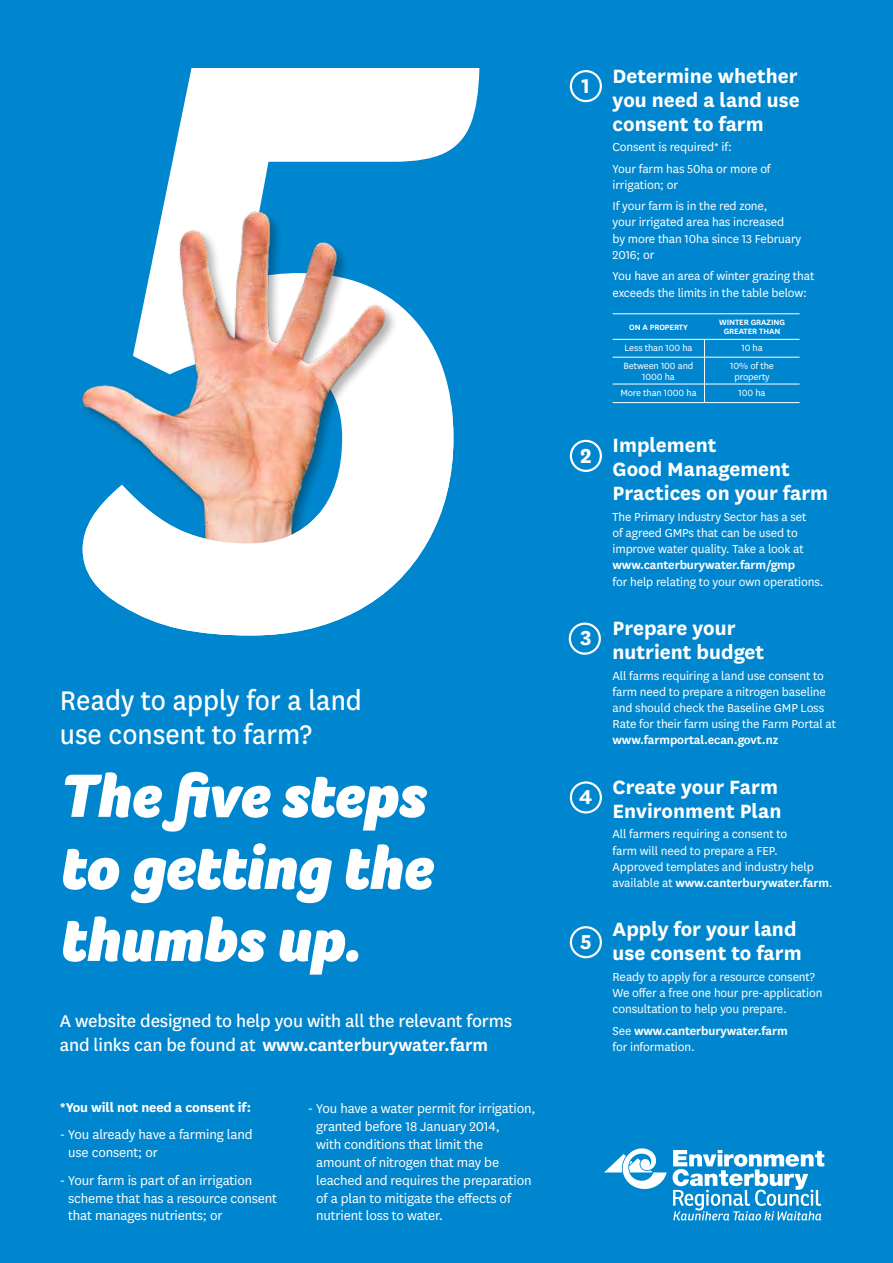
<style>
.page{position:relative;width:893px;height:1263px;background:#0086ce}
.page>*{position:absolute;margin:0;border:0;box-sizing:border-box;transform-origin:0 0}
.t1{font:italic 900 62.85px/72px "Foco";color:#fff}
.t2{font:31.5px/34.5px "National";color:#fff;scale:.95 1}
.t3{font:700 23.55px "National";color:#fff}
.t4{font:700 22.5px/24px "National";color:#fff}
.t5{font:19.8px/23.9px "National";letter-spacing:-.01em;color:#fff}
.t6{font:15px/18px "National";letter-spacing:-.01em;color:#fff}
.t7{font:700 15px "National";letter-spacing:-.01em;color:#fff}
.t8{font:13.5px/16.2px "National";letter-spacing:-.01em;color:#fff}
.t9{font:600 13.5px/16.2px "National";letter-spacing:-.01em;color:#fff}
.t10{font:10.5px/10.5px "National";letter-spacing:-.01em;color:#fff;text-align:center}
.t11{font:600 9px/9px "National";letter-spacing:-.01em;color:#fff;text-align:center}
.s1{font-weight:600}
.s2{font-weight:400}
</style>
<div class="page">
<div style="left:174px;top:68px;width:305px;height:83px;background:#fff"></div>
<img style="left:81px;top:151px;width:373px;height:403px">
<svg style="left:83px;top:405px;width:370px;height:230px;fill:#fff"></svg>
<svg style="left:604px;top:1148px;width:63px;height:41px"></svg>
<svg style="left:673px;top:1150px;width:151px;height:70px"></svg>
<div style="left:570px;top:926px;width:32px;height:32px;border:2px solid #fff;border-radius:50%"></div>
<hr style="left:613px;top:339px;width:91px;height:1px;background:#fff">
<hr style="left:704px;top:339px;width:96px;height:1px;background:#fff">
<hr style="left:613px;top:357px;width:91px;height:1px;background:#fff">
<hr style="left:704px;top:357px;width:96px;height:1px;background:#fff">
<hr style="left:613px;top:384px;width:91px;height:1px;background:#fff">
<hr style="left:704px;top:384px;width:96px;height:1px;background:#fff">
<svg style="left:704px;top:339px;width:1px;height:63px"></svg>
<hr style="left:613px;top:402px;width:91px;height:1px;background:#fff">
<hr style="left:704px;top:402px;width:96px;height:1px;background:#fff">
<hr style="left:613px;top:314px;width:91px;height:1px;background:#fff">
<hr style="left:704px;top:314px;width:96px;height:1px;background:#fff">
<div style="left:570px;top:70px;width:32px;height:32px;border:2px solid #fff;border-radius:50%"></div>
<div style="left:570px;top:440px;width:32px;height:32px;border:2px solid #fff;border-radius:50%"></div>
<div style="left:569px;top:623px;width:32px;height:32px;border:2px solid #fff;border-radius:50%"></div>
<div style="left:570px;top:781px;width:32px;height:32px;border:2px solid #fff;border-radius:50%"></div>
<h2 class="t2" style="left:60px;top:681px;width:320px">Ready to apply for a land use consent to farm?</h2>
<h1 class="t1" style="left:60px;top:759px;width:367px">The five steps</h1>
<h1 class="t1" style="left:60px;top:831px;width:374px">to getting the thumbs up.</h1>
<h3 class="t5" style="left:60px;top:1008px;width:454px">A website designed to help you with all the relevant forms and links can be found at <span class="s1">www.canterburywater.farm</span></h3>
<p class="t7" style="left:60px;top:1096px;width:193px">*You will not need a consent if:</p>
<p class="t6" style="left:68px;top:1125px;width:186px;text-indent:-8px">- You already have a farming land use consent; or</p>
<p class="t6" style="left:68px;top:1170px;width:210px;text-indent:-8px">- Your farm is part of an irrigation scheme that has a resource consent that manages nutrients; or</p>
<p class="t6" style="left:316px;top:1098px;width:221px;text-indent:-8px">- You have a water permit for irrigation, granted before 18 January 2014,<br>with conditions that limit the<br>amount of nitrogen that may be leached and requires the preparation of a plan to mitigate the effects of nutrient loss to water.</p>
<h3 class="t3" style="left:582px;top:69px;width:10px">1</h3>
<h3 class="t3" style="left:580px;top:439px;width:13px">2</h3>
<h3 class="t3" style="left:580px;top:621px;width:13px">3</h3>
<h3 class="t3" style="left:579px;top:780px;width:15px">4</h3>
<h3 class="t3" style="left:580px;top:925px;width:13px">5</h3>
<h3 class="t4" style="left:613px;top:62px;width:189px;text-align:justify">Determine whether you need a land use consent to farm</h3>
<p class="t8" style="left:613px;top:136px;width:160px;line-height:21.5px">Consent is required* if:<br>Your farm has 50ha or more of</p>
<p class="t8" style="left:613px;top:173px;width:157px;line-height:21.5px">irrigation; or<br>If your farm is in the red zone,</p>
<p class="t8" style="left:613px;top:214px;width:190px">your irrigated area has increased<br>by more than 10ha since 13 February<br>2016; or</p>
<p class="t8" style="left:613px;top:267px;width:203px">You have an area of winter grazing that exceeds the limits in the table below:</p>
<p class="t11" style="left:629px;top:322px;width:60px">ON A PROPERTY</p>
<p class="t11" style="left:719px;top:318px;width:67px">WINTER GRAZING<br>GREATER THAN</p>
<p class="t10" style="left:625px;top:342px;width:69px">Less than 100 ha</p>
<p class="t10" style="left:741px;top:342px;width:23px">10 ha</p>
<p class="t10" style="left:624px;top:360px;width:71px">Between 100 and<br>1000 ha</p>
<p class="t10" style="left:730px;top:360px;width:45px">10% of the property</p>
<p class="t10" style="left:620px;top:387px;width:78px">More than 1000 ha</p>
<p class="t10" style="left:738px;top:387px;width:29px">100 ha</p>
<h3 class="t4" style="left:613px;top:432px;width:217px">Implement<br>Good Management<br>Practices on your farm</h3>
<p class="t8" style="left:613px;top:508px;width:195px">The Primary Industry Sector has a set of agreed GMPs that can be used to improve water quality. Take a look at</p>
<p class="t9" style="left:613px;top:556px;width:184px">www.canterburywater.farm/gmp</p>
<p class="t8" style="left:613px;top:573px;width:213px">for help relating to your own operations.</p>
<h3 class="t4" style="left:613px;top:614px;width:153px">Prepare your nutrient budget</h3>
<p class="t8" style="left:613px;top:667px;width:225px">All farms requiring a land use consent to farm need to prepare a nitrogen baseline and should check the Baseline GMP Loss Rate for their farm using the Farm Portal at</p>
<p class="t9" style="left:613px;top:731px;width:167px">www.farmportal.ecan.govt.nz</p>
<h3 class="t4" style="left:613px;top:773px;width:170px">Create your Farm<br>Environment Plan</h3>
<p class="t8" style="left:613px;top:825px;width:222px">All farmers requiring a consent to<br>farm will need to prepare a FEP.<br>Approved templates and industry help available at <span class="s1">www.canterburywater.farm</span>.</p>
<h3 class="t4" style="left:613px;top:916px;width:191px">Apply for your land use consent to farm</h3>
<p class="t8" style="left:613px;top:968px;width:211px">Ready to apply for a resource consent?<br>We offer a free one hour pre-application consultation to help you prepare.</p>
<p class="t9" style="left:613px;top:1022px;width:177px"><span class="s2">See</span> www.canterburywater.farm <span class="s2">for information.</span></p>
</div>
